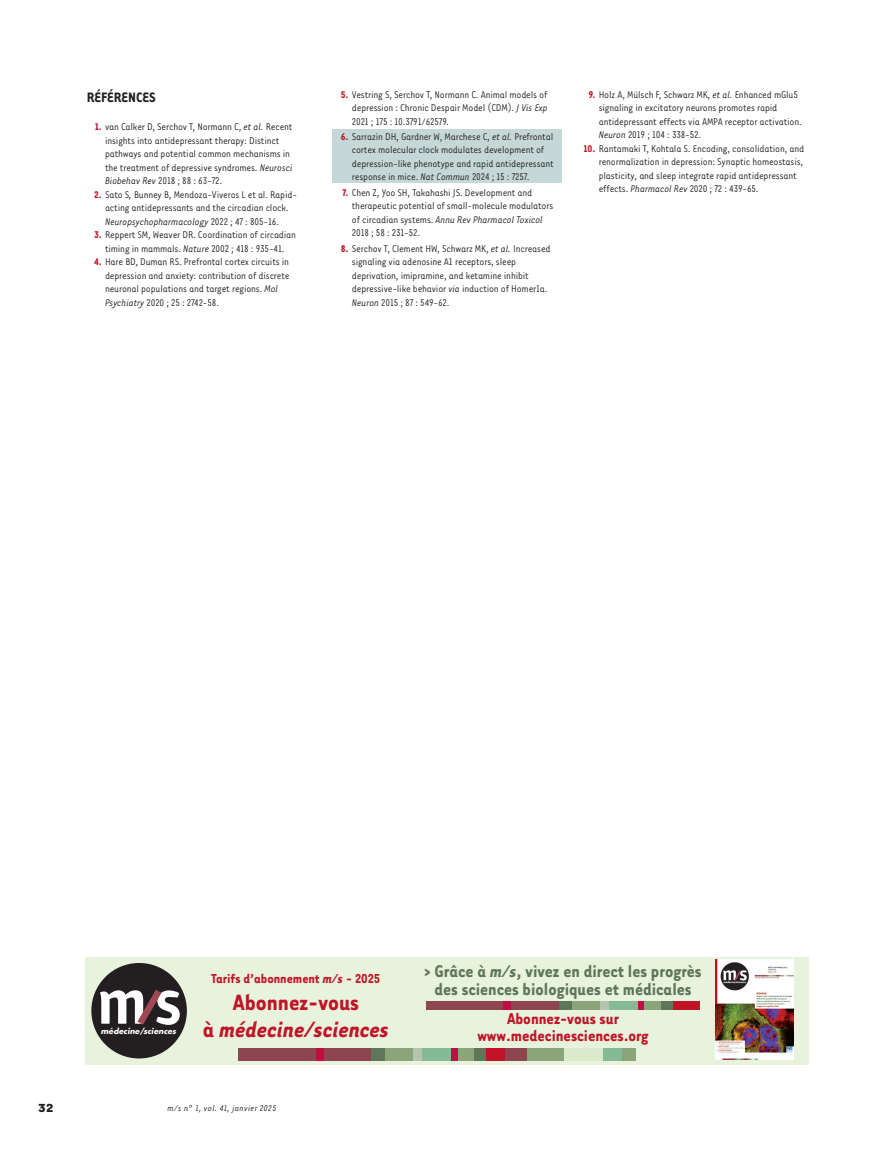
<style>
.page{position:relative;width:894px;height:1149px;background:#fff}
.page>*{position:absolute;margin:0;border:0;box-sizing:border-box;transform-origin:0 0}
.t1{font:italic 700 25.5px "Tarzana Nar OT";color:#c11527}
.t2{font:700 25.5px "Tarzana Nar OT";color:#c11527}
.t3{font:700 19.5px/18px "Tarzana Nar OT";color:#5f7659;text-align:center}
.t4{font:700 18px/16.5px "Tarzana Nar OT";color:#c11527;text-align:center}
.t5{font:700 15.75px "Tarzana Nar OT";color:#231f20}
.t6{font:700 15px "Tarzana Nar OT";color:#c11527}
.t7{font:700 13.5px "Tarzana Wide OT";color:#231f20}
.t8{font:11.25px/13.5px "Tarzana Nar OT";letter-spacing:-.015em;color:#231f20}
.t9{font:italic 9.75px "Tarzana Nar OT";letter-spacing:.025em;color:#231f20}
.t10{font:italic 700 7.8px "Futura";letter-spacing:.01em;color:#fff}
.s1{font-weight:700;color:#c11527}
.s2{font-style:italic}
.s3{font-style:normal}
</style>
<div class="page">
<div style="left:332px;top:129px;width:229px;height:54px;background:#c5d8d7"></div>
<div style="left:86px;top:956px;width:722px;height:108px;background:#e8f3de"></div>
<div style="left:426px;top:1001px;width:133px;height:8px;background:#8d454f"></div>
<div style="left:558px;top:1001px;width:27px;height:8px;background:#5f7659"></div>
<div style="left:659px;top:1001px;width:13px;height:8px;background:#5f7659"></div>
<div style="left:572px;top:1001px;width:29px;height:8px;background:#8ba479"></div>
<div style="left:608px;top:1001px;width:29px;height:8px;background:#84ba95"></div>
<div style="left:641px;top:1001px;width:19px;height:8px;background:#8ba479"></div>
<div style="left:600px;top:1001px;width:8px;height:8px;background:#b6c4ad"></div>
<div style="left:503px;top:1001px;width:7px;height:8px;background:#c10d45"></div>
<div style="left:637px;top:1001px;width:6px;height:8px;background:#c10d45"></div>
<div style="left:672px;top:1001px;width:27px;height:8px;background:#c11527"></div>
<div style="left:238px;top:1047px;width:134px;height:13px;background:#8d454f"></div>
<div style="left:371px;top:1047px;width:20px;height:13px;background:#5f7659"></div>
<div style="left:473px;top:1047px;width:13px;height:13px;background:#5f7659"></div>
<div style="left:385px;top:1047px;width:29px;height:13px;background:#8ba479"></div>
<div style="left:421px;top:1047px;width:30px;height:13px;background:#84ba95"></div>
<div style="left:602px;top:1047px;width:20px;height:13px;background:#84ba95"></div>
<div style="left:455px;top:1047px;width:19px;height:13px;background:#8ba479"></div>
<div style="left:621px;top:1047px;width:14px;height:13px;background:#8ba479"></div>
<div style="left:525px;top:1047px;width:39px;height:13px;background:#8ba479"></div>
<div style="left:564px;top:1047px;width:38px;height:13px;background:#daebcb"></div>
<div style="left:413px;top:1047px;width:8px;height:13px;background:#b6c4ad"></div>
<div style="left:316px;top:1047px;width:7px;height:13px;background:#c10d45"></div>
<div style="left:451px;top:1047px;width:6px;height:13px;background:#c10d45"></div>
<div style="left:486px;top:1047px;width:27px;height:13px;background:#c11527"></div>
<div style="left:505px;top:1047px;width:21px;height:13px;background:#8d454f"></div>
<div style="left:91px;top:962px;width:96px;height:96px;background:#231f20;border-radius:50%"></div>
<svg style="left:100px;top:990px;width:80px;height:34px"></svg>
<img style="left:715px;top:959px;width:77px;height:100px">
<h3 class="t5" style="left:87px;top:87px;width:70px">RÉFÉRENCES</h3>
<p class="t8" style="left:105px;top:120px;width:189px;text-indent:-10px"><span class="s1">1.</span> van Calker D, Serchov T, Normann C, <span class="s2">et al.</span> Recent insights into antidepressant therapy: Distinct pathways and potential common mechanisms in the treatment of depressive syndromes. <span class="s2">Neurosci Biobehav Rev</span> 2018 ; 88 : 63-72.</p>
<p class="t8" style="left:105px;top:187px;width:193px;text-indent:-11px"><span class="s1">2.</span> Sato S<span class="s2">,</span> Bunney B, Mendoza-Viveros L et al. Rapid&shy;acting antidepressants and the circadian clock.<br><span class="s2">Neuropsychopharmacology</span> 2022 ; 47 : 805-16.</p>
<p class="t8" style="left:94px;top:228px;width:203px;text-align:center"><span class="s1">3.</span> Reppert SM, Weaver DR. Coordination of circadian timing in mammals. <span class="s2">Nature</span> 2002 ; 418 : 935-41.</p>
<p class="t8" style="left:105px;top:255px;width:186px;text-indent:-11px"><span class="s1">4.</span> Hare BD, Duman RS. Prefrontal cortex circuits in depression and anxiety: contribution of discrete neuronal populations and target regions. <span class="s2">Mol Psychiatry</span> 2020 ; 25 : 2742-58.</p>
<p class="t8" style="left:352px;top:87px;width:197px;text-align:justify;text-indent:-11px"><span class="s1">5.</span> Vestring S, Serchov T, Normann C. Animal models of depression : Chronic Despair Model (CDM). <span class="s2">J Vis Exp </span>2021 ; 175 : 10.3791/62579.</p>
<p class="t8" style="left:352px;top:129px;width:203px;text-indent:-11px"><span class="s1">6.</span> Sarrazin DH, Gardner W, Marchese C, <span class="s2">et al.</span> Prefrontal cortex molecular clock modulates development of depression-like phenotype and rapid antidepressant response in mice. <span class="s2">Nat Commun</span> 2024 ; 15 : 7257.</p>
<p class="t8" style="left:352px;top:185px;width:203px;text-indent:-9px"><span class="s1">7.</span> Chen Z, Yoo SH, Takahashi JS. Development and therapeutic potential of small-molecule modulators of circadian systems. <span class="s2">Annu Rev Pharmacol Toxicol </span>2018 ; 58 : 231-52.</p>
<p class="t8" style="left:352px;top:241px;width:200px;text-indent:-11px"><span class="s1">8.</span> Serchov T, Clement HW, Schwarz MK, <span class="s2">et al.</span> Increased signaling via adenosine A1 receptors, sleep deprivation, imipramine, and ketamine inhibit depressive-like behavior <span class="s2">via</span> induction of Homer1a.<br><span class="s2">Neuron</span> 2015 ; 87 : 549-62.</p>
<p class="t8" style="left:598px;top:87px;width:204px;text-indent:-10px"><span class="s1">9.</span> Holz A, Mülsch F, Schwarz MK, <span class="s2">et al.</span> Enhanced mGlu5 signaling in excitatory neurons promotes rapid antidepressant effects via AMPA receptor activation.<br><span class="s2">Neuron</span> 2019 ; 104 : 338-52.</p>
<p class="t8" style="left:598px;top:141px;width:207px;text-indent:-15px"><span class="s1">10.</span> Rantamaki T, Kohtala S. Encoding, consolidation, and renormalization in depression: Synaptic homeostasis, plasticity, and sleep integrate rapid antidepressant effects. <span class="s2">Pharmacol Rev</span> 2020 ; 72 : 439-65.</p>
<h3 class="t6" style="left:211px;top:969px;width:170px">Tarifs d’abonnement <span class="s2">m/s</span> - 2025</h3>
<h1 class="t2" style="left:233px;top:986px;width:128px">Abonnez-vous</h1>
<p class="t10" style="left:101px;top:1025px;width:77px">médecine/sciences</p>
<h1 class="t1" style="left:203px;top:1013px;width:187px"><span class="s3">à</span> médecine/sciences</h1>
<p class="t7" style="left:38px;top:1098px;width:17px">32</p>
<p class="t9" style="left:167px;top:1102px;width:110px">m/s n° 1, vol. 41, janvier 2025</p>
<h2 class="t3" style="left:424px;top:960px;width:279px">&gt; Grâce à <span class="s2">m/s</span>, vivez en direct les progrès des sciences biologiques et médicales</h2>
<h3 class="t4" style="left:477px;top:1009px;width:173px">Abonnez-vous sur www.medecinesciences.org</h3>
</div>
